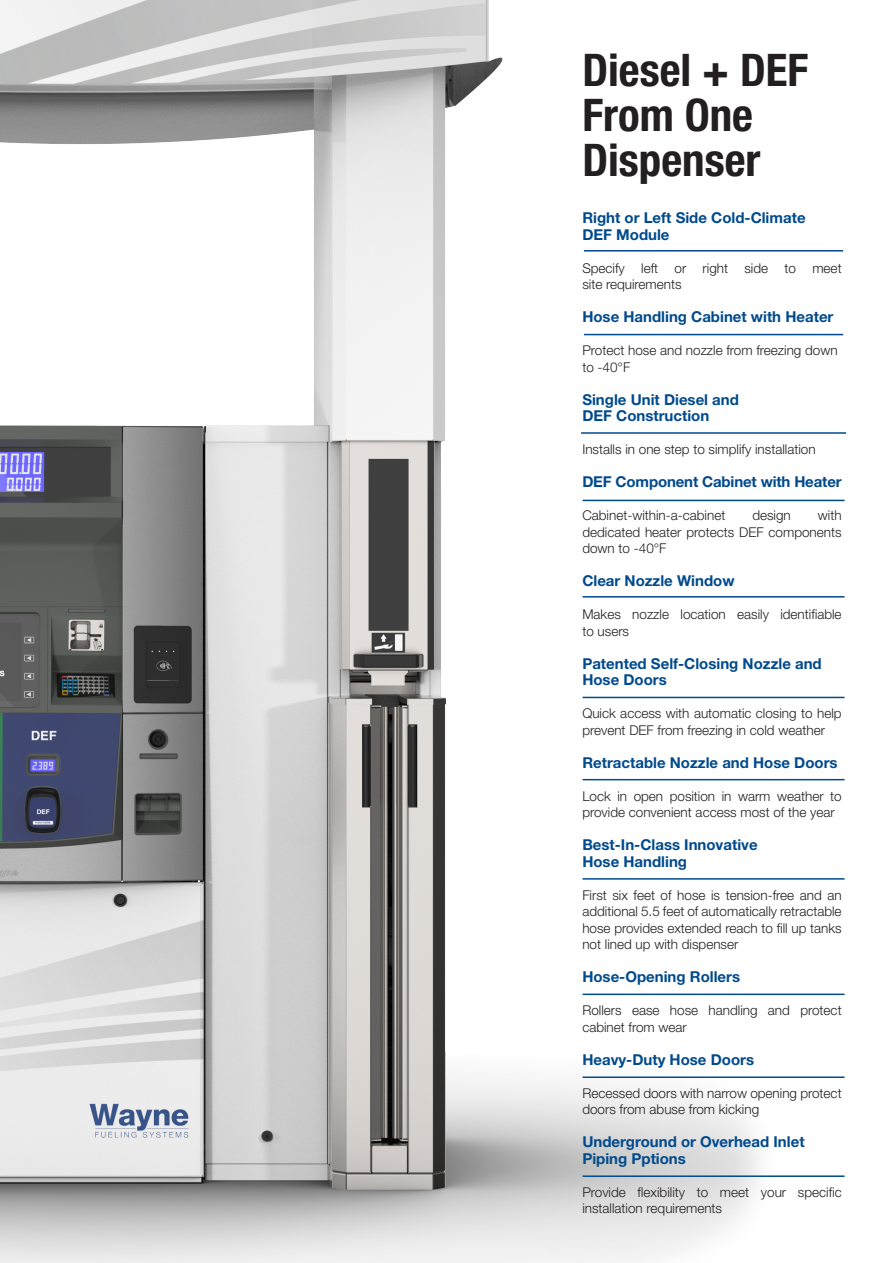
<style>
.page{position:relative;width:893px;height:1263px;background:#fff}
.page>*{position:absolute;margin:0;border:0;box-sizing:border-box;transform-origin:0 0}
.t1{font:700 condensed 45px "Helvetica Neue LT Std";color:#231f20}
.t2{font:700 15px/16.5px "Helvetica Neue LT Std";color:#004a8d}
.t3{font:300 13.5px/16.5px "Helvetica Neue LT Std";color:#231f20}
</style>
<div class="page">
<img style="left:0;top:0;width:847px;height:1263px">
<hr style="left:584px;top:250px;width:259px;height:2px;background:#004a8d">
<hr style="left:584px;top:334px;width:259px;height:1px;background:#004a8d">
<hr style="left:583px;top:500px;width:261px;height:1px;background:#004a8d">
<hr style="left:581px;top:432px;width:265px;height:2px;background:#004a8d">
<hr style="left:583px;top:596px;width:261px;height:1px;background:#004a8d">
<hr style="left:583px;top:697px;width:261px;height:1px;background:#004a8d">
<hr style="left:583px;top:779px;width:261px;height:1px;background:#004a8d">
<hr style="left:583px;top:878px;width:261px;height:2px;background:#004a8d">
<hr style="left:583px;top:993px;width:261px;height:2px;background:#004a8d">
<hr style="left:583px;top:1076px;width:261px;height:2px;background:#004a8d">
<hr style="left:583px;top:1175px;width:261px;height:2px;background:#004a8d">
<p class="t1" style="left:582px;top:43px;width:227px">Diesel + DEF</p>
<p class="t1" style="left:582px;top:88px;width:172px">From One</p>
<p class="t1" style="left:582px;top:133px;width:180px">Dispenser</p>
<p class="t2" style="left:582px;top:209px;width:225px">Right or Left Side Cold-Climate</p>
<p class="t2" style="left:582px;top:226px;width:89px">DEF Module</p>
<p class="t3" style="left:582px;top:259px;width:261px">Specify left or right side to meet site requirements</p>
<p class="t2" style="left:582px;top:308px;width:253px">Hose Handling Cabinet with Heater</p>
<p class="t3" style="left:582px;top:342px;width:257px">Protect hose and nozzle from freezing down to -40°F</p>
<p class="t2" style="left:582px;top:391px;width:158px">Single Unit Diesel and</p>
<p class="t2" style="left:582px;top:407px;width:128px">DEF Construction</p>
<p class="t3" style="left:582px;top:441px;width:235px">Installs in one step to simplify installation</p>
<p class="t2" style="left:582px;top:473px;width:261px">DEF Component Cabinet with Heater</p>
<p class="t3" style="left:582px;top:507px;width:145px">Cabinet-within-a-cabinet</p>
<p class="t3" style="left:752px;top:507px;width:40px">design</p>
<p class="t3" style="left:582px;top:507px;width:261px;text-align:justify;text-indent:236px">with dedicated heater protects DEF components down to -40°F</p>
<p class="t2" style="left:582px;top:572px;width:154px">Clear Nozzle Window</p>
<p class="t3" style="left:582px;top:606px;width:261px">Makes nozzle location easily identifiable to users</p>
<p class="t2" style="left:582px;top:655px;width:241px">Patented Self-Closing Nozzle and<br>Hose Doors</p>
<p class="t3" style="left:582px;top:705px;width:261px">Quick access with automatic closing to help prevent DEF from freezing in cold weather</p>
<p class="t2" style="left:582px;top:754px;width:257px">Retractable Nozzle and Hose Doors</p>
<p class="t3" style="left:582px;top:787px;width:261px">Lock in open position in warm weather to provide convenient access most of the year</p>
<p class="t2" style="left:582px;top:836px;width:177px">Best-In-Class Innovative</p>
<p class="t2" style="left:582px;top:853px;width:106px">Hose Handling</p>
<p class="t3" style="left:582px;top:886px;width:261px;text-align:justify">First six feet of hose is tension-free and an additional 5.5 feet of automatically retractable hose provides extended reach to fill up tanks not lined up with dispenser</p>
<p class="t2" style="left:582px;top:968px;width:159px">Hose-Opening Rollers</p>
<p class="t3" style="left:582px;top:1002px;width:261px">Rollers ease hose handling and protect cabinet from wear</p>
<p class="t2" style="left:582px;top:1051px;width:173px">Heavy-Duty Hose Doors</p>
<p class="t3" style="left:582px;top:1084px;width:261px">Recessed doors with narrow opening protect doors from abuse from kicking</p>
<p class="t2" style="left:582px;top:1133px;width:224px">Underground or Overhead Inlet<br>Piping Pptions</p>
<p class="t3" style="left:582px;top:1183px;width:261px">Provide flexibility to meet your specific installation requirements</p>
</div>
